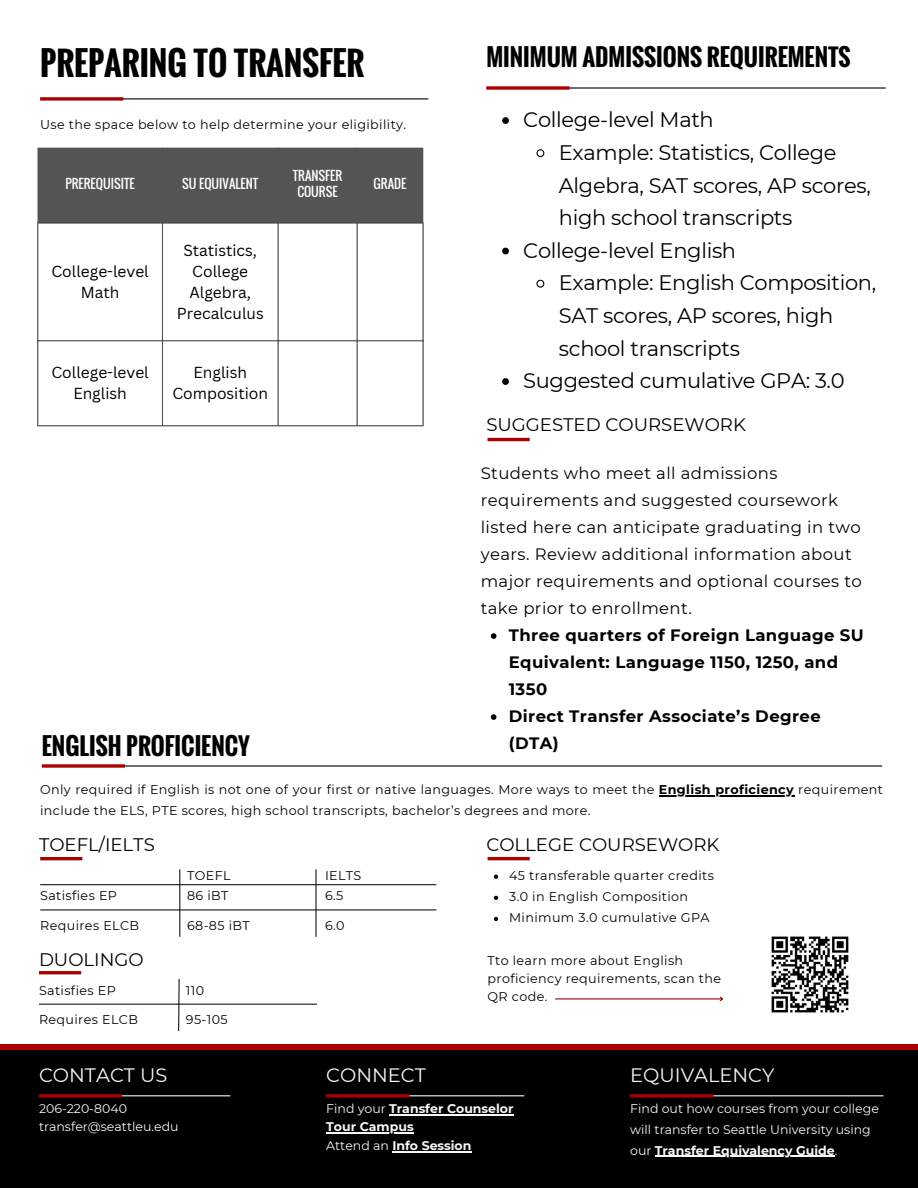
<style>
.page{position:relative;width:918px;height:1188px;background:#fff}
.page>*{position:absolute;margin:0;border:0;box-sizing:border-box;transform-origin:0 0}
.t1{font:700 32.4px "Oswald";color:#000}
.t2{font:700 23.4px "Oswald";color:#000}
.t3{font:21px/32.7px "Montserrat";letter-spacing:-.015em;color:#000}
.t4{font:19.35px "Montserrat";color:#f7f7f7}
.t5{font:18.15px "Montserrat";color:#000}
.t6{font:16.5px/27px "Montserrat";letter-spacing:.025em;color:#000}
.t7{font:700 16.5px/27px "Montserrat";letter-spacing:.025em;color:#000}
.t8{font:15.45px/20.9px "Canva Sans";color:#000;text-align:center}
.t9{font:12.75px/18px "Montserrat";letter-spacing:.03em;color:#000}
.t10{font:12.45px/20.9px "Montserrat";color:#f7f7f7}
.t11{font:700 12.45px "Montserrat";color:#f7f7f7}
.t12{font:12.45px/16.6px "Oswald";color:#fff;text-align:center}
.s1{font-weight:700}
.s2{font-weight:400}
</style>
<div class="page">
<hr style="left:488px;top:438px;width:42px;height:3px;background:#a00">
<div style="left:0;top:1047px;width:918px;height:141px;background:#000"></div>
<div style="left:0;top:1045px;width:918px;height:5px;background:#a00"></div>
<hr style="left:41px;top:1095px;width:189px;height:1px;background:#f7f7f7">
<svg style="left:39px;top:1094px;width:83px;height:4px"></svg>
<hr style="left:328px;top:1095px;width:196px;height:1px;background:#f7f7f7">
<svg style="left:326px;top:1094px;width:83px;height:4px"></svg>
<hr style="left:389px;top:1114px;width:125px;height:1px;background:#f7f7f7">
<hr style="left:326px;top:1133px;width:88px;height:1px;background:#f7f7f7">
<hr style="left:392px;top:1151px;width:80px;height:1px;background:#f7f7f7">
<hr style="left:632px;top:1095px;width:252px;height:1px;background:#f7f7f7">
<svg style="left:630px;top:1094px;width:83px;height:4px"></svg>
<hr style="left:655px;top:1156px;width:180px;height:1px;background:#f7f7f7">
<hr style="left:488px;top:857px;width:42px;height:3px;background:#a00">
<svg style="left:494px;top:875px;width:4px;height:4px"></svg>
<svg style="left:494px;top:896px;width:4px;height:4px"></svg>
<svg style="left:494px;top:917px;width:4px;height:4px"></svg>
<hr style="left:42px;top:765px;width:840px;height:2px;background:#000">
<svg style="left:42px;top:764px;width:83px;height:4px"></svg>
<hr style="left:39px;top:971px;width:42px;height:3px;background:#a00">
<hr style="left:40px;top:857px;width:42px;height:3px;background:#a00">
<hr style="left:40px;top:884px;width:396px;height:1px;background:#191919">
<hr style="left:40px;top:909px;width:396px;height:2px;background:#191919">
<hr style="left:179px;top:869px;width:1px;height:68px;background:#191919">
<hr style="left:315px;top:869px;width:2px;height:68px;background:#191919">
<hr style="left:39px;top:1004px;width:278px;height:1px;background:#191919">
<svg style="left:177px;top:978px;width:3px;height:54px"></svg>
<hr style="left:486px;top:87px;width:400px;height:2px;background:#000">
<svg style="left:486px;top:86px;width:84px;height:4px"></svg>
<hr style="left:40px;top:98px;width:388px;height:1px;background:#000">
<svg style="left:40px;top:97px;width:83px;height:4px"></svg>
<img style="left:771px;top:936px;width:78px;height:77px">
<svg style="left:502px;top:117px;width:7px;height:7px"></svg>
<svg style="left:536px;top:149px;width:9px;height:9px"></svg>
<svg style="left:502px;top:248px;width:7px;height:6px"></svg>
<svg style="left:536px;top:279px;width:9px;height:9px"></svg>
<svg style="left:502px;top:378px;width:7px;height:7px"></svg>
<svg style="left:491px;top:633px;width:5px;height:6px"></svg>
<svg style="left:491px;top:714px;width:5px;height:6px"></svg>
<hr style="left:659px;top:795px;width:135px;height:1px;background:#000">
<hr style="left:555px;top:998px;width:168px;height:1px;background:#a00">
<svg style="left:719px;top:996px;width:4px;height:6px"></svg>
<div style="left:38px;top:148px;width:385px;height:74px;background:#545454"></div>
<hr style="left:37px;top:224px;width:1px;height:201px;background:#545454">
<hr style="left:162px;top:224px;width:1px;height:201px;background:#545454">
<hr style="left:278px;top:224px;width:1px;height:201px;background:#545454">
<hr style="left:357px;top:224px;width:1px;height:201px;background:#545454">
<hr style="left:422px;top:224px;width:2px;height:201px;background:#545454">
<hr style="left:37px;top:222px;width:387px;height:2px;background:#545454">
<hr style="left:37px;top:340px;width:387px;height:1px;background:#545454">
<hr style="left:37px;top:425px;width:387px;height:1px;background:#545454">
<p class="t1" style="left:40px;top:38px;width:326px">PREPARING TO TRANSFER</p>
<p class="t2" style="left:486px;top:39px;width:366px">MINIMUM ADMISSIONS REQUIREMENTS</p>
<p class="t3" style="left:523px;top:103px;width:192px">College-level Math</p>
<p class="t3" style="left:559px;top:136px;width:314px">Example: Statistics, College<br>Algebra, SAT scores, AP scores, high school transcripts</p>
<p class="t3" style="left:523px;top:234px;width:214px">College-level English</p>
<p class="t3" style="left:559px;top:267px;width:319px">Example: English Composition,<br>SAT scores, AP scores, high school transcripts</p>
<p class="t3" style="left:523px;top:364px;width:323px">Suggested cumulative GPA: 3.0</p>
<p class="t5" style="left:486px;top:414px;width:261px">SUGGESTED COURSEWORK</p>
<p class="t6" style="left:481px;top:460px;width:383px">Students who meet all admissions requirements and suggested coursework listed here can anticipate graduating in two years. Review additional information about major requirements and optional courses to take prior to enrollment.</p>
<p class="t7" style="left:509px;top:622px;width:357px">Three quarters of Foreign Language SU<br>Equivalent: Language 1150, 1250, and<br>1350</p>
<p class="t7" style="left:509px;top:703px;width:314px">Direct Transfer Associate’s Degree (DTA)</p>
<p class="t9" style="left:40px;top:115px;width:368px">Use the space below to help determine your eligibility.</p>
<p class="t12" style="left:65px;top:175px;width:71px">PREREQUISITE</p>
<p class="t12" style="left:182px;top:175px;width:77px">SU EQUIVALENT</p>
<p class="t12" style="left:293px;top:167px;width:51px">TRANSFER<br>COURSE</p>
<p class="t12" style="left:374px;top:175px;width:34px">GRADE</p>
<p class="t8" style="left:177px;top:240px;width:89px">Statistics,<br>College<br>Algebra,<br>Precalculus</p>
<p class="t8" style="left:51px;top:261px;width:99px">College-level<br>Math</p>
<p class="t8" style="left:51px;top:362px;width:99px">College-level<br>English</p>
<p class="t8" style="left:172px;top:362px;width:97px">English<br>Composition</p>
<p class="t2" style="left:42px;top:728px;width:210px">ENGLISH PROFICIENCY</p>
<p class="t9" style="left:40px;top:779px;width:844px;line-height:21.1px">Only required if English is not one of your first or native languages. More ways to meet the <span class="s1">English proficiency</span> requirement include the ELS, PTE scores, high school transcripts, bachelor’s degrees and more.</p>
<p class="t5" style="left:39px;top:833px;width:117px">TOEFL/IELTS</p>
<p class="t9" style="left:40px;top:887px;width:78px">Satisfies EP</p>
<p class="t9" style="left:40px;top:916px;width:100px">Requires ELCB</p>
<p class="t9" style="left:187px;top:866px;width:45px">TOEFL</p>
<p class="t9" style="left:325px;top:866px;width:38px">IELTS</p>
<p class="t9" style="left:187px;top:887px;width:43px">86 iBT</p>
<p class="t9" style="left:325px;top:887px;width:20px">6.5</p>
<p class="t9" style="left:187px;top:916px;width:64px">68-85 iBT</p>
<p class="t9" style="left:325px;top:916px;width:21px">6.0</p>
<p class="t5" style="left:486px;top:833px;width:235px">COLLEGE COURSEWORK</p>
<p class="t9" style="left:509px;top:866px;width:206px">45 transferable quarter credits</p>
<p class="t9" style="left:509px;top:887px;width:181px">3.0 in English Composition</p>
<p class="t9" style="left:509px;top:909px;width:202px">Minimum 3.0 cumulative GPA</p>
<p class="t5" style="left:39px;top:948px;width:106px">DUOLINGO</p>
<p class="t9" style="left:39px;top:981px;width:78px">Satisfies EP</p>
<p class="t9" style="left:39px;top:1010px;width:100px">Requires ELCB</p>
<p class="t9" style="left:186px;top:981px;width:20px">110</p>
<p class="t9" style="left:186px;top:1010px;width:43px">95-105</p>
<p class="t9" style="left:488px;top:952px;width:235px">Tto learn more about English proficiency requirements, scan the<br>QR code.</p>
<p class="t4" style="left:39px;top:1063px;width:130px">CONTACT US</p>
<p class="t10" style="left:39px;top:1099px;width:89px">206-220-8040</p>
<p class="t10" style="left:39px;top:1117px;width:141px">transfer@seattleu.edu</p>
<p class="t4" style="left:326px;top:1063px;width:101px">CONNECT</p>
<p class="t11" style="left:326px;top:1101px;width:189px"><span class="s2">Find your</span> Transfer Counselor</p>
<p class="t11" style="left:326px;top:1119px;width:89px">Tour Campus</p>
<p class="t11" style="left:326px;top:1138px;width:147px"><span class="s2">Attend an</span> Info Session</p>
<p class="t4" style="left:630px;top:1063px;width:146px">EQUIVALENCY</p>
<p class="t10" style="left:630px;top:1098px;width:250px">Find out how courses from your college will transfer to Seattle University using our <span class="s1">Transfer Equivalency Guide</span>.</p>
</div>
